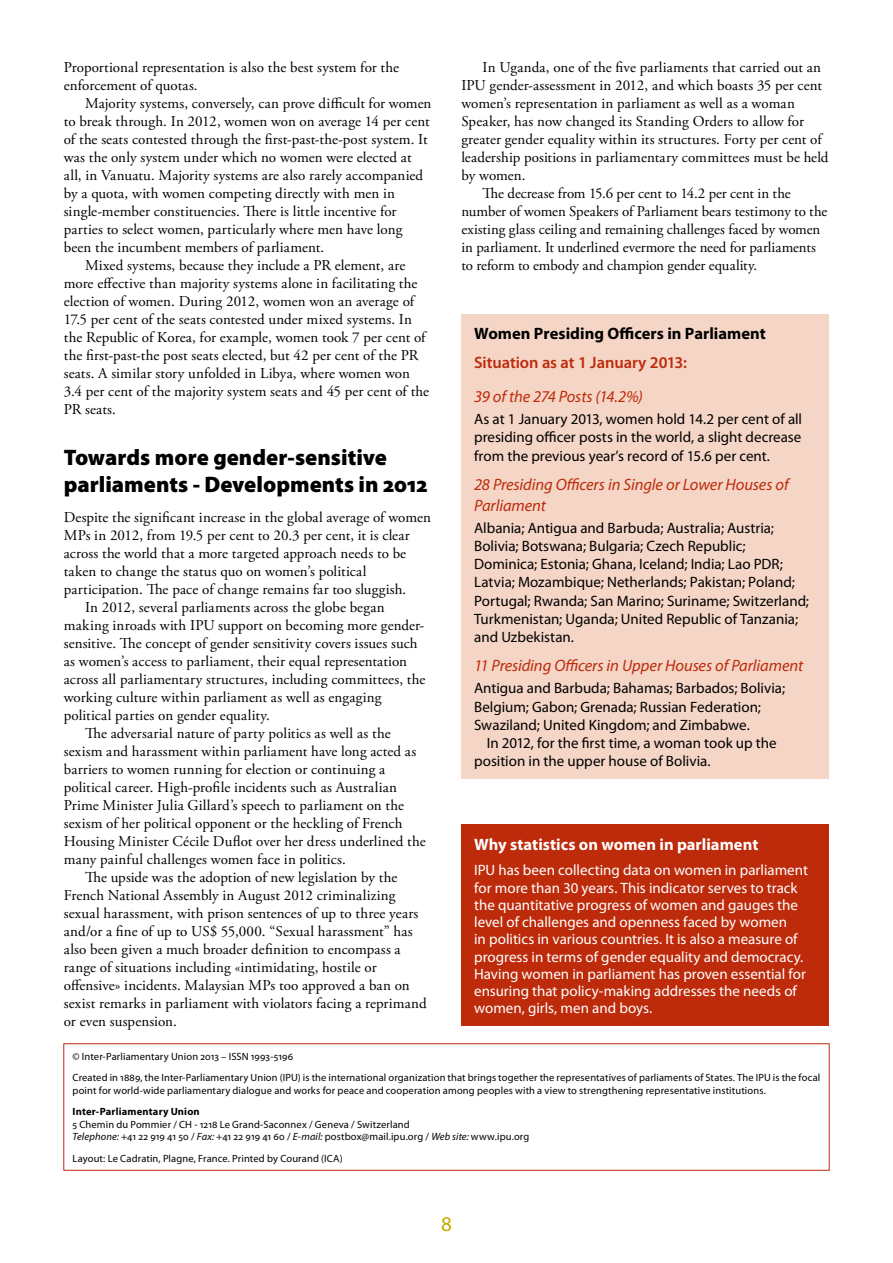
<style>
.page{position:relative;width:893px;height:1263px;background:#fff}
.page>*{position:absolute;margin:0;border:0;box-sizing:border-box;transform-origin:0 0}
.t1{font:900 22.5px/27px "Myriad Pro";color:#000}
.t2{font:21px "Myriad Pro";color:#c8a800}
.t3{font:italic 16.5px/20.7px "Myriad Pro";letter-spacing:-.005em;color:#bd2b0b}
.t4{font:700 16.5px "Myriad Pro";color:#000}
.t5{font:700 16.5px "Myriad Pro";color:#fff}
.t6{font:600 16.5px "Myriad Pro";letter-spacing:-.005em;color:#bd2b0b}
.t7{font:15px/18px "Adobe Garamond Pro";letter-spacing:.005em;color:#000}
.t8{font:15px/18.1px "Myriad Pro";color:#000}
.t9{font:15px/17.2px "Myriad Pro";color:#fff}
.t10{font:10.5px/21.1px "Myriad Pro";letter-spacing:.01em;color:#000}
.t11{font:700 10.5px "Myriad Pro";letter-spacing:.015em;color:#000}
.s1{font-style:italic}
</style>
<div class="page">
<div style="left:461px;top:314px;width:368px;height:465px;background:#f4d5c6"></div>
<div style="left:461px;top:824px;width:368px;height:202px;background:#bd2b0b"></div>
<p class="t7" style="left:64px;top:59px;width:337px">Proportional representation is also the best system for the enforcement of quotas.</p>
<p class="t7" style="left:85px;top:95px;width:348px">Majority systems, conversely, can prove difficult for women</p>
<p class="t7" style="left:64px;top:113px;width:367px">to break through. In 2012, women won on average 14 per cent</p>
<p class="t7" style="left:64px;top:131px;width:365px">of the seats contested through the first-past-the-post system. It</p>
<p class="t7" style="left:64px;top:149px;width:349px">was the only system under which no women were elected at</p>
<p class="t7" style="left:64px;top:167px;width:361px">all, in Vanuatu. Majority systems are also rarely accompanied</p>
<p class="t7" style="left:64px;top:185px;width:333px">by a quota, with women competing directly with men in</p>
<p class="t7" style="left:64px;top:203px;width:334px">single-member constituencies. There is little incentive for</p>
<p class="t7" style="left:64px;top:221px;width:340px">parties to select women, particularly where men have long</p>
<p class="t7" style="left:64px;top:239px;width:262px">been the incumbent members of parliament.</p>
<p class="t7" style="left:85px;top:257px;width:322px">Mixed systems, because they include a PR element, are</p>
<p class="t7" style="left:64px;top:275px;width:355px">more effective than majority systems alone in facilitating the</p>
<p class="t7" style="left:64px;top:293px;width:352px">election of women. During 2012, women won an average of</p>
<p class="t7" style="left:64px;top:311px;width:350px">17.5 per cent of the seats contested under mixed systems. In</p>
<p class="t7" style="left:64px;top:329px;width:363px">the Republic of Korea, for example, women took 7 per cent of</p>
<p class="t7" style="left:64px;top:347px;width:356px">the first-past-the post seats elected, but 42 per cent of the PR</p>
<p class="t7" style="left:64px;top:365px;width:348px">seats. A similar story unfolded in Libya, where women won</p>
<p class="t7" style="left:64px;top:383px;width:367px">3.4 per cent of the majority system seats and 45 per cent of the</p>
<p class="t7" style="left:64px;top:401px;width:54px">PR seats.</p>
<h1 class="t1" style="left:64px;top:443px;width:365px">Towards more gender-sensitive parliaments - Developments in 2012</h1>
<p class="t7" style="left:64px;top:509px;width:369px">Despite the significant increase in the global average of women</p>
<p class="t7" style="left:64px;top:527px;width:348px">MPs in 2012, from 19.5 per cent to 20.3 per cent, it is clear</p>
<p class="t7" style="left:64px;top:545px;width:344px">across the world that a more targeted approach needs to be</p>
<p class="t7" style="left:64px;top:563px;width:304px">taken to change the status quo on women’s political</p>
<p class="t7" style="left:64px;top:581px;width:344px">participation. The pace of change remains far too sluggish.</p>
<p class="t7" style="left:85px;top:599px;width:301px">In 2012, several parliaments across the globe began</p>
<p class="t7" style="left:64px;top:617px;width:362px">making inroads with IPU support on becoming more gender-</p>
<p class="t7" style="left:64px;top:635px;width:355px">sensitive. The concept of gender sensitivity covers issues such</p>
<p class="t7" style="left:64px;top:653px;width:345px">as women’s access to parliament, their equal representation</p>
<p class="t7" style="left:64px;top:671px;width:363px">across all parliamentary structures, including committees, the</p>
<p class="t7" style="left:64px;top:689px;width:319px">working culture within parliament as well as engaging</p>
<p class="t7" style="left:64px;top:707px;width:208px">political parties on gender equality.</p>
<p class="t7" style="left:85px;top:725px;width:307px">The adversarial nature of party politics as well as the</p>
<p class="t7" style="left:64px;top:743px;width:354px">sexism and harassment within parliament have long acted as</p>
<p class="t7" style="left:64px;top:761px;width:323px">barriers to women running for election or continuing a</p>
<p class="t7" style="left:64px;top:779px;width:335px">political career. High-profile incidents such as Australian</p>
<p class="t7" style="left:64px;top:797px;width:342px">Prime Minister Julia Gillard’s speech to parliament on the</p>
<p class="t7" style="left:64px;top:815px;width:340px">sexism of her political opponent or the heckling of French</p>
<p class="t7" style="left:64px;top:833px;width:363px">Housing Minister Cécile Duflot over her dress underlined the</p>
<p class="t7" style="left:64px;top:851px;width:283px">many painful challenges women face in politics.</p>
<p class="t7" style="left:85px;top:869px;width:314px">The upside was the adoption of new legislation by the</p>
<p class="t7" style="left:64px;top:887px;width:333px">French National Assembly in August 2012 criminalizing</p>
<p class="t7" style="left:64px;top:905px;width:356px">sexual harassment, with prison sentences of up to three years</p>
<p class="t7" style="left:64px;top:923px;width:350px">and/or a fine of up to US$ 55,000. “Sexual harassment” has</p>
<p class="t7" style="left:64px;top:941px;width:338px">also been given a much broader definition to encompass a</p>
<p class="t7" style="left:64px;top:959px;width:314px">range of situations including «intimidating, hostile or</p>
<p class="t7" style="left:64px;top:977px;width:347px">offensive» incidents. Malaysian MPs too approved a ban on</p>
<p class="t7" style="left:64px;top:995px;width:364px">sexist remarks in parliament with violators facing a reprimand</p>
<p class="t7" style="left:64px;top:1013px;width:115px">or even suspension.</p>
<p class="t7" style="left:483px;top:59px;width:340px">In Uganda, one of the five parliaments that carried out an</p>
<p class="t7" style="left:461px;top:77px;width:362px">IPU gender-assessment in 2012, and which boasts 35 per cent</p>
<p class="t7" style="left:461px;top:95px;width:335px">women’s representation in parliament as well as a woman</p>
<p class="t7" style="left:461px;top:113px;width:344px">Speaker, has now changed its Standing Orders to allow for</p>
<p class="t7" style="left:461px;top:131px;width:362px">greater gender equality within its structures. Forty per cent of</p>
<p class="t7" style="left:461px;top:149px;width:369px">leadership positions in parliamentary committees must be held</p>
<p class="t7" style="left:461px;top:167px;width:66px">by women.</p>
<p class="t7" style="left:483px;top:185px;width:309px">The decrease from 15.6 per cent to 14.2 per cent in the</p>
<p class="t7" style="left:461px;top:203px;width:367px">number of women Speakers of Parliament bears testimony to the</p>
<p class="t7" style="left:461px;top:221px;width:360px">existing glass ceiling and remaining challenges faced by women</p>
<p class="t7" style="left:461px;top:239px;width:356px">in parliament. It underlined evermore the need for parliaments</p>
<p class="t7" style="left:461px;top:257px;width:297px">to reform to embody and champion gender equality.</p>
<p class="t4" style="left:474px;top:323px;width:293px">Women Presiding Officers in Parliament</p>
<p class="t6" style="left:474px;top:352px;width:214px">Situation as at 1 January 2013:</p>
<p class="t3" style="left:474px;top:386px;width:170px">39 of the 274 Posts (14.2%)</p>
<p class="t8" style="left:474px;top:410px;width:330px;text-align:justify">As at 1 January 2013, women hold 14.2 per cent of all presiding officer posts in the world, a slight decrease from the previous year’s record of 15.6 per cent.</p>
<p class="t3" style="left:474px;top:474px;width:316px">28 Presiding Officers in Single or Lower Houses of<br>Parliament</p>
<p class="t8" style="left:474px;top:518px;width:336px">Albania; Antigua and Barbuda; Australia; Austria; Bolivia; Botswana; Bulgaria; Czech Republic; Dominica; Estonia; Ghana, Iceland; India; Lao PDR; Latvia; Mozambique; Netherlands; Pakistan; Poland; Portugal; Rwanda; San Marino; Suriname; Switzerland; Turkmenistan; Uganda; United Republic of Tanzania; and Uzbekistan.</p>
<p class="t3" style="left:474px;top:655px;width:331px">11 Presiding Officers in Upper Houses of Parliament</p>
<p class="t8" style="left:474px;top:679px;width:312px">Antigua and Barbuda; Bahamas; Barbados; Bolivia;<br>Belgium; Gabon; Grenada; Russian Federation;<br>Swaziland; United Kingdom; and Zimbabwe.</p>
<p class="t8" style="left:474px;top:733px;width:304px;text-indent:13px">In 2012, for the first time, a woman took up the position in the upper house of Bolivia.</p>
<p class="t5" style="left:474px;top:833px;width:286px">Why statistics on women in parliament</p>
<p class="t9" style="left:474px;top:861px;width:335px">IPU has been collecting data on women in parliament for more than 30 years. This indicator serves to track the quantitative progress of women and gauges the level of challenges and openness faced by women<br>in politics in various countries. It is also a measure of progress in terms of gender equality and democracy.<br>Having women in parliament has proven essential for ensuring that policy-making addresses the needs of women, girls, men and boys.</p>
<p class="t10" style="left:73px;top:1046px;width:749px">© Inter-Parliamentary Union 2013 – ISSN 1993-5196<br>Created in 1889, the Inter-Parliamentary Union (IPU) is the international organization that brings together the representatives of parliaments of States. The IPU is the focal</p>
<p class="t10" style="left:73px;top:1080px;width:695px">point for world-wide parliamentary dialogue and works for peace and cooperation among peoples with a view to strengthening representative institutions.</p>
<p class="t11" style="left:73px;top:1105px;width:129px">Inter-Parliamentary Union</p>
<p class="t10" style="left:73px;top:1118px;width:458px;line-height:12.6px">5 Chemin du Pommier / CH - 1218 Le Grand-Saconnex / Geneva / Switzerland<br><span class="s1">Telephone:</span> +41 22 919 41 50 / <span class="s1">Fax:</span> +41 22 919 41 60 / <span class="s1">E-mail:</span> postbox@mail.ipu.org / <span class="s1">Web site:</span> www.ipu.org</p>
<p class="t10" style="left:73px;top:1147px;width:272px">Layout: Le Cadratin, Plagne, France. Printed by Courand (ICA)</p>
<h2 class="t2" style="left:441px;top:1211px;width:12px">8</h2>
</div>
